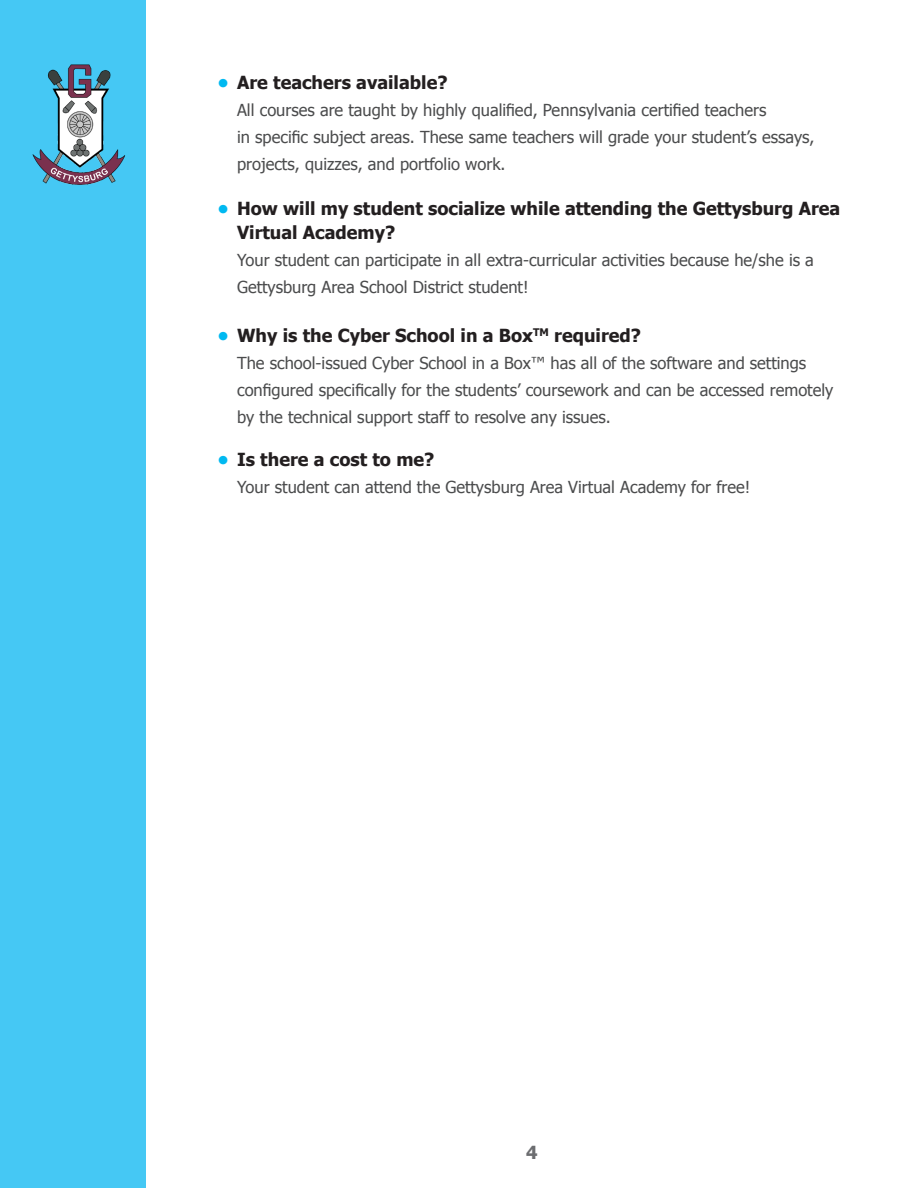
<style>
.page{position:relative;width:918px;height:1188px;background:#fff}
.page>*{position:absolute;margin:0;border:0;box-sizing:border-box;transform-origin:0 0}
.t1{font:700 18px "Tahoma";color:#231f20}
.t2{font:700 18px "Tahoma";color:#6c6d70}
.t3{font:16.5px/27px "Tahoma";color:#4b4c4d}
.s1{color:#00b9f1}
</style>
<div class="page">
<div style="left:0;top:0;width:146px;height:1188px;background:#45c8f4"></div>
<img style="left:32px;top:64px;width:94px;height:121px">
<p class="t1" style="left:218px;top:70px;width:231px"><span class="s1">•</span> Are teachers available?</p>
<p class="t3" style="left:237px;top:96px;width:579px">All courses are taught by highly qualified, Pennsylvania certified teachers<br>in specific subject areas. These same teachers will grade your student’s essays,</p>
<p class="t3" style="left:237px;top:150px;width:270px">projects, quizzes, and portfolio work.</p>
<p class="t1" style="left:218px;top:196px;width:624px"><span class="s1">•</span> How will my student socialize while attending the Gettysburg Area</p>
<p class="t1" style="left:237px;top:220px;width:160px">Virtual Academy?</p>
<p class="t3" style="left:237px;top:246px;width:578px">Your student can participate in all extra-curricular activities because he/she is a</p>
<p class="t3" style="left:237px;top:273px;width:293px">Gettysburg Area School District student!</p>
<p class="t1" style="left:218px;top:323px;width:425px"><span class="s1">•</span> Why is the Cyber School in a Box<sup>TM</sup> required?</p>
<p class="t3" style="left:237px;top:349px;width:598px">The school-issued Cyber School in a Box™ has all of the software and settings configured specifically for the students’ coursework and can be accessed remotely by the technical support staff to resolve any issues.</p>
<p class="t1" style="left:218px;top:447px;width:218px"><span class="s1">•</span> Is there a cost to me?</p>
<p class="t3" style="left:237px;top:473px;width:515px">Your student can attend the Gettysburg Area Virtual Academy for free!</p>
<p class="t2" style="left:526px;top:1139px;width:13px">4</p>
</div>
